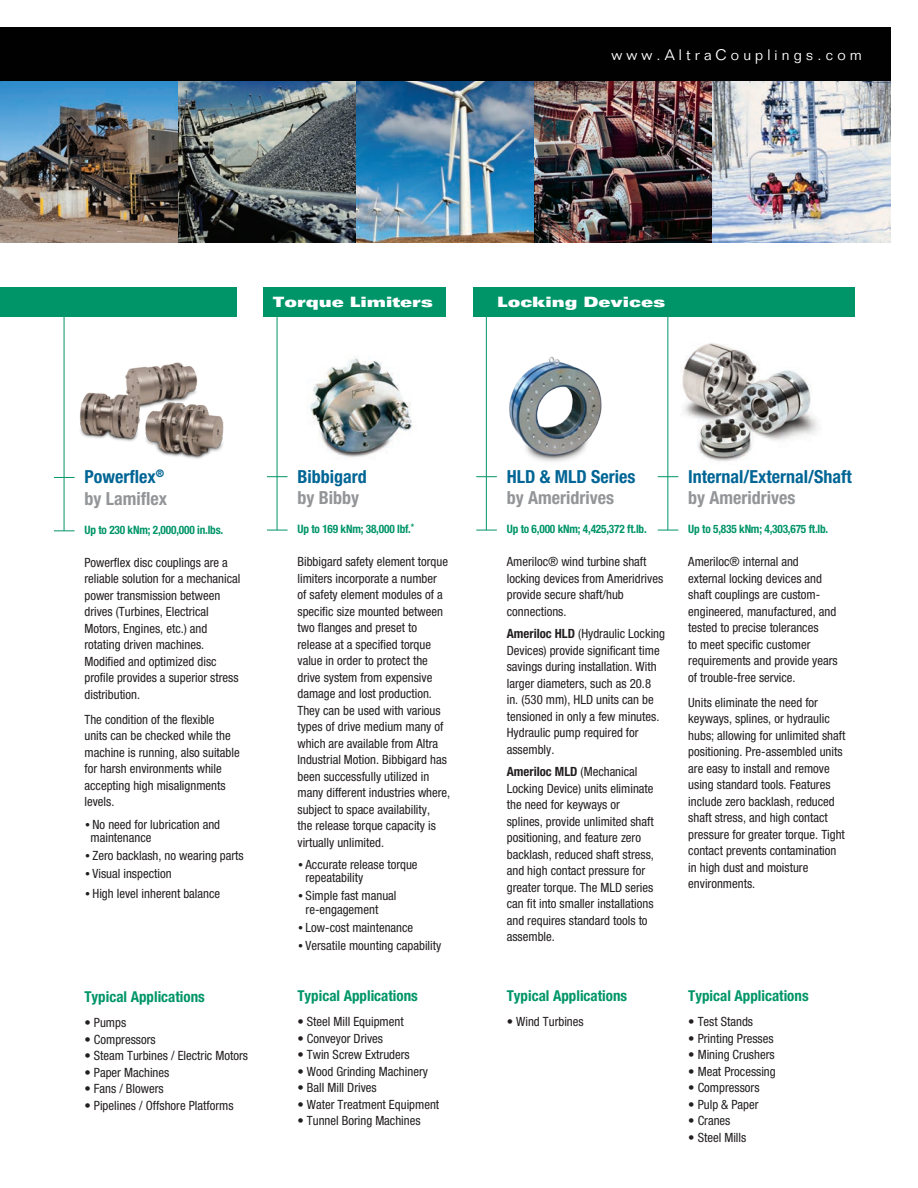
<style>
.page{position:relative;width:918px;height:1188px;background:#fff}
.page>*{position:absolute;margin:0;border:0;box-sizing:border-box;transform-origin:0 0}
.t1{font:700 condensed 18px "Helvetica Neue LT Std";color:#016595}
.t2{font:700 condensed 18px "Helvetica Neue LT Std";color:#939598}
.t3{font:700 condensed 15px "Helvetica Neue LT Std";color:#009568}
.t4{font:300 15px "Folio Std";letter-spacing:.275em;color:#fff}
.t5{font:14.25px "Univers LT Std X Black Ex";color:#fff}
._05-KNM___IN_LBS{font:condensed 12.75px/16.5px "Helvetica Neue LT Std";color:#231f20}
._05-KNM___IN_LBS-2{font:700 condensed 11.7px "Helvetica Neue LT Std";letter-spacing:-.015em;color:#009568}
.s1{font-family:"Adobe Garamond Pro";font-style:italic;font-stretch:normal}
.s2{font-weight:700}
</style>
<div class="page">
<img style="left:509px;top:356px;width:93px;height:106px">
<img style="left:682px;top:343px;width:136px;height:118px">
<div style="left:0;top:27px;width:891px;height:54px;background:#010101"></div>
<img style="left:0;top:81px;width:891px;height:162px">
<hr style="left:277px;top:312px;width:1px;height:218px;background:#009568">
<svg style="left:267px;top:530px;width:21px;height:1px"></svg>
<svg style="left:267px;top:476px;width:21px;height:1px"></svg>
<div style="left:263px;top:287px;width:183px;height:30px;background:#009568"></div>
<img style="left:310px;top:356px;width:102px;height:102px">
<hr style="left:486px;top:312px;width:1px;height:218px;background:#009568">
<svg style="left:476px;top:530px;width:21px;height:1px"></svg>
<svg style="left:476px;top:476px;width:21px;height:1px"></svg>
<div style="left:473px;top:287px;width:382px;height:30px;background:#009568"></div>
<hr style="left:667px;top:312px;width:1px;height:218px;background:#009568">
<svg style="left:658px;top:530px;width:20px;height:1px"></svg>
<svg style="left:658px;top:476px;width:20px;height:1px"></svg>
<div style="left:0;top:287px;width:236px;height:29px;background:#009568"></div>
<hr style="left:64px;top:313px;width:1px;height:218px;background:#009568">
<svg style="left:54px;top:530px;width:21px;height:1px"></svg>
<img style="left:63px;top:336px;width:161px;height:170px">
<p class="t4" style="left:612px;top:46px;width:252px">www.AltraCouplings.com</p>
<p class="t5" style="left:273px;top:294px;width:162px">Torque Limiters</p>
<p class="t5" style="left:497px;top:294px;width:170px">Locking Devices</p>
<p class="t1" style="left:85px;top:466px;width:81px">Powerflex<sup>®</sup></p>
<p class="t2" style="left:85px;top:488px;width:84px">by Lamiflex</p>
<p class="_05-KNM___IN_LBS-2" style="left:85px;top:523px;width:140px">Up to 230 kNm; 2,000,000 in.lbs.</p>
<p class="_05-KNM___IN_LBS" style="left:85px;top:554px;width:157px">Powerflex disc couplings are a reliable solution for a mechanical power transmission between drives (Turbines, Electrical<br>Motors, Engines, etc.) and rotating driven machines.<br>Modified and optimized disc profile provides a superior stress distribution.</p>
<p class="_05-KNM___IN_LBS" style="left:85px;top:711px;width:157px">The condition of the flexible units can be checked while the machine is running, also suitable for harsh environments while accepting high misalignments levels.</p>
<p class="_05-KNM___IN_LBS" style="left:91px;top:817px;width:131px;line-height:13.5px;text-indent:-6px"><span class="s1">•</span> No need for lubrication and maintenance</p>
<p class="_05-KNM___IN_LBS" style="left:85px;top:847px;width:161px"><span class="s1">•</span> Zero backlash, no wearing parts</p>
<p class="_05-KNM___IN_LBS" style="left:85px;top:865px;width:89px"><span class="s1">•</span> Visual inspection</p>
<p class="_05-KNM___IN_LBS" style="left:85px;top:885px;width:137px"><span class="s1">•</span> High level inherent balance</p>
<p class="t3" style="left:84px;top:988px;width:122px">Typical Applications</p>
<p class="_05-KNM___IN_LBS" style="left:84px;top:1014px;width:43px">• Pumps</p>
<p class="_05-KNM___IN_LBS" style="left:84px;top:1031px;width:73px">• Compressors</p>
<p class="_05-KNM___IN_LBS" style="left:84px;top:1047px;width:165px">• Steam Turbines / Electric Motors</p>
<p class="_05-KNM___IN_LBS" style="left:84px;top:1064px;width:86px">• Paper Machines</p>
<p class="_05-KNM___IN_LBS" style="left:84px;top:1080px;width:81px">• Fans / Blowers</p>
<p class="_05-KNM___IN_LBS" style="left:84px;top:1097px;width:151px">• Pipelines / Offshore Platforms</p>
<p class="t1" style="left:297px;top:465px;width:71px">Bibbigard</p>
<p class="t2" style="left:297px;top:487px;width:63px">by Bibby</p>
<p class="_05-KNM___IN_LBS-2" style="left:297px;top:522px;width:118px">Up to 169 kNm; 38,000 lbf.<sup>*</sup></p>
<p class="_05-KNM___IN_LBS" style="left:297px;top:553px;width:154px">Bibbigard safety element torque limiters incorporate a number<br>of safety element modules of a specific size mounted between two flanges and preset to release at a specified torque value in order to protect the drive system from expensive damage and lost production.<br>They can be used with various types of drive medium many of which are available from Altra<br>Industrial Motion. Bibbigard has been successfully utilized in many different industries where, subject to space availability,<br>the release torque capacity is virtually unlimited.</p>
<p class="_05-KNM___IN_LBS" style="left:306px;top:857px;width:114px;line-height:13.5px;text-indent:-8px"><span class="s1">•</span> Accurate release torque repeatability</p>
<p class="_05-KNM___IN_LBS" style="left:306px;top:889px;width:92px;line-height:13.5px;text-indent:-8px"><span class="s1">•</span> Simple fast manual re-engagement</p>
<p class="_05-KNM___IN_LBS" style="left:297px;top:919px;width:117px"><span class="s1">•</span> Low-cost maintenance</p>
<p class="_05-KNM___IN_LBS" style="left:297px;top:937px;width:145px"><span class="s1">•</span> Versatile mounting capability</p>
<p class="t3" style="left:297px;top:987px;width:122px">Typical Applications</p>
<p class="_05-KNM___IN_LBS" style="left:297px;top:1014px;width:108px">• Steel Mill Equipment</p>
<p class="_05-KNM___IN_LBS" style="left:297px;top:1030px;width:87px">• Conveyor Drives</p>
<p class="_05-KNM___IN_LBS" style="left:297px;top:1047px;width:114px">• Twin Screw Extruders</p>
<p class="_05-KNM___IN_LBS" style="left:297px;top:1063px;width:132px">• Wood Grinding Machinery</p>
<p class="_05-KNM___IN_LBS" style="left:297px;top:1080px;width:81px">• Ball Mill Drives</p>
<p class="_05-KNM___IN_LBS" style="left:297px;top:1096px;width:143px">• Water Treatment Equipment</p>
<p class="_05-KNM___IN_LBS" style="left:297px;top:1113px;width:125px">• Tunnel Boring Machines</p>
<p class="t1" style="left:507px;top:465px;width:130px">HLD &amp; MLD Series</p>
<p class="t2" style="left:507px;top:487px;width:109px">by Ameridrives</p>
<p class="_05-KNM___IN_LBS-2" style="left:507px;top:522px;width:142px">Up to 6,000 kNm; 4,425,372 ft.lb.</p>
<p class="_05-KNM___IN_LBS" style="left:507px;top:553px;width:158px">Ameriloc® wind turbine shaft locking devices from Ameridrives provide secure shaft/hub connections.</p>
<p class="_05-KNM___IN_LBS" style="left:507px;top:625px;width:160px"><span class="s2">Ameriloc HLD</span> (Hydraulic Locking<br>Devices) provide significant time savings during installation. With larger diameters, such as 20.8 in. (530 mm), HLD units can be tensioned in only a few minutes.<br>Hydraulic pump required for assembly.</p>
<p class="_05-KNM___IN_LBS" style="left:507px;top:763px;width:149px"><span class="s2">Ameriloc MLD</span> (Mechanical<br>Locking Device) units eliminate the need for keyways or splines, provide unlimited shaft positioning, and feature zero backlash, reduced shaft stress, and high contact pressure for greater torque. The MLD series can fit into smaller installations and requires standard tools to assemble.</p>
<p class="t3" style="left:507px;top:987px;width:122px">Typical Applications</p>
<p class="_05-KNM___IN_LBS" style="left:507px;top:1014px;width:78px">• Wind Turbines</p>
<p class="t1" style="left:688px;top:465px;width:165px">Internal/External/Shaft</p>
<p class="t2" style="left:688px;top:487px;width:109px">by Ameridrives</p>
<p class="_05-KNM___IN_LBS-2" style="left:688px;top:522px;width:142px">Up to 5,835 kNm; 4,303,675 ft.lb.</p>
<p class="_05-KNM___IN_LBS" style="left:688px;top:553px;width:151px">Ameriloc® internal and external locking devices and shaft couplings are custom&shy;engineered, manufactured, and tested to precise tolerances<br>to meet specific customer requirements and provide years of trouble-free service.</p>
<p class="_05-KNM___IN_LBS" style="left:688px;top:694px;width:159px">Units eliminate the need for keyways, splines, or hydraulic hubs; allowing for unlimited shaft positioning. Pre-assembled units are easy to install and remove using standard tools. Features include zero backlash, reduced shaft stress, and high contact pressure for greater torque. Tight contact prevents contamination in high dust and moisture environments.</p>
<p class="t3" style="left:688px;top:987px;width:122px">Typical Applications</p>
<p class="_05-KNM___IN_LBS" style="left:688px;top:1014px;width:66px">• Test Stands</p>
<p class="_05-KNM___IN_LBS" style="left:688px;top:1030px;width:87px">• Printing Presses</p>
<p class="_05-KNM___IN_LBS" style="left:688px;top:1047px;width:88px">• Mining Crushers</p>
<p class="_05-KNM___IN_LBS" style="left:688px;top:1063px;width:89px">• Meat Processing</p>
<p class="_05-KNM___IN_LBS" style="left:688px;top:1080px;width:73px">• Compressors</p>
<p class="_05-KNM___IN_LBS" style="left:688px;top:1096px;width:72px">• Pulp &amp; Paper</p>
<p class="_05-KNM___IN_LBS" style="left:688px;top:1113px;width:44px">• Cranes</p>
<p class="_05-KNM___IN_LBS" style="left:688px;top:1129px;width:60px">• Steel Mills</p>
</div>
